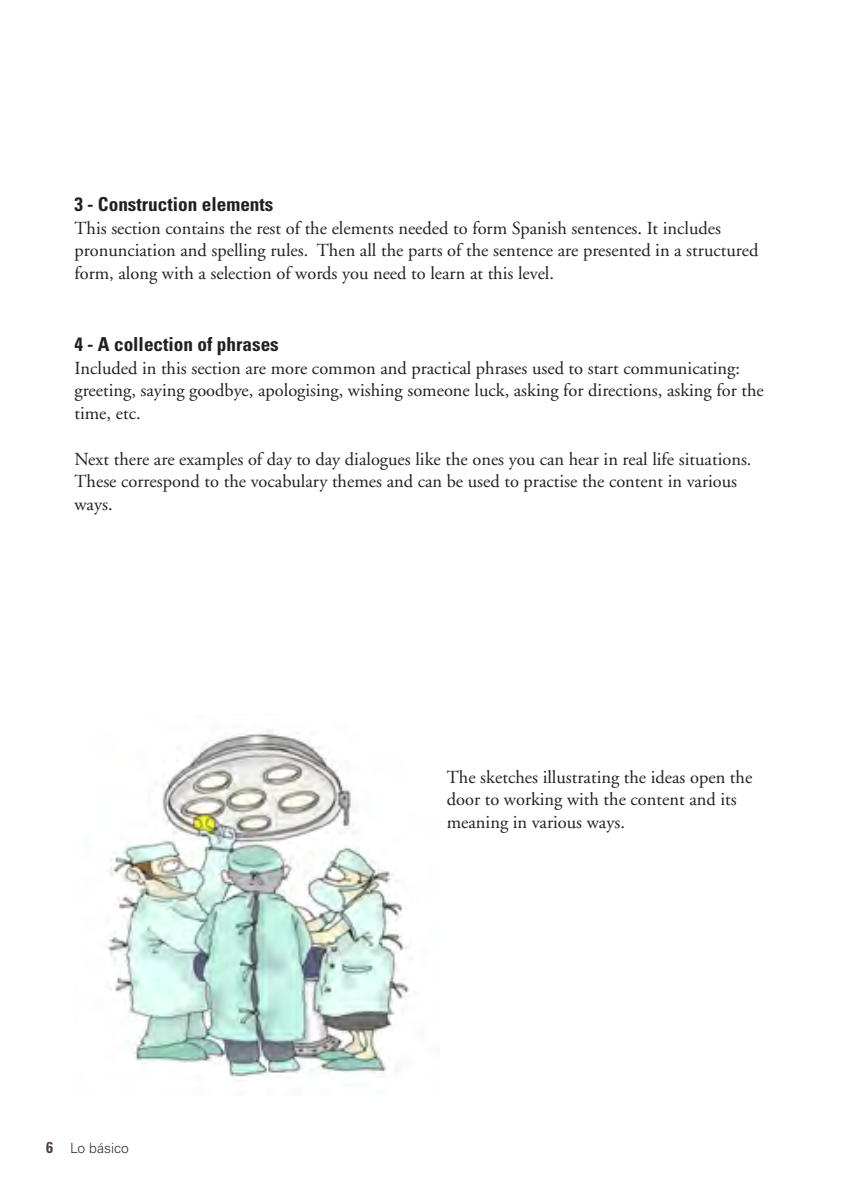
<style>
.page{position:relative;width:844px;height:1191px;background:#fff}
.page>*{position:absolute;margin:0;border:0;box-sizing:border-box;transform-origin:0 0}
.t1{font:700 condensed 19.25px "Univers LT Std";color:#231f20}
.t2{font:18.38px/22.8px "Adobe Garamond";color:#231f20}
.t3{font:300 14px "Univers LT Std";color:#3d3133}
.s1{font-weight:700;font-stretch:condensed;font-size:15.75px;color:#4d4142}
</style>
<div class="page">
<img style="left:107px;top:729px;width:302px;height:352px">
<p class="t1" style="left:74px;top:192px;width:200px">3 - Construction elements</p>
<p class="t2" style="left:74px;top:217px;width:685px">This section contains the rest of the elements needed to form Spanish sentences. It includes pronunciation and spelling rules. Then all the parts of the sentence are presented in a structured form, along with a selection of words you need to learn at this level.</p>
<p class="t1" style="left:74px;top:332px;width:206px">4 - A collection of phrases</p>
<p class="t2" style="left:74px;top:357px;width:690px">Included in this section are more common and practical phrases used to start communicating: greeting, saying goodbye, apologising, wishing someone luck, asking for directions, asking for the time, etc.</p>
<p class="t2" style="left:74px;top:448px;width:678px">Next there are examples of day to day dialogues like the ones you can hear in real life situations.<br>These correspond to the vocabulary themes and can be used to practise the content in various ways.</p>
<p class="t3" style="left:46px;top:1139px;width:84px"><span class="s1">6</span> Lo básico</p>
<p class="t2" style="left:446px;top:766px;width:307px">The sketches illustrating the ideas open the door to working with the content and its meaning in various ways.</p>
</div>
